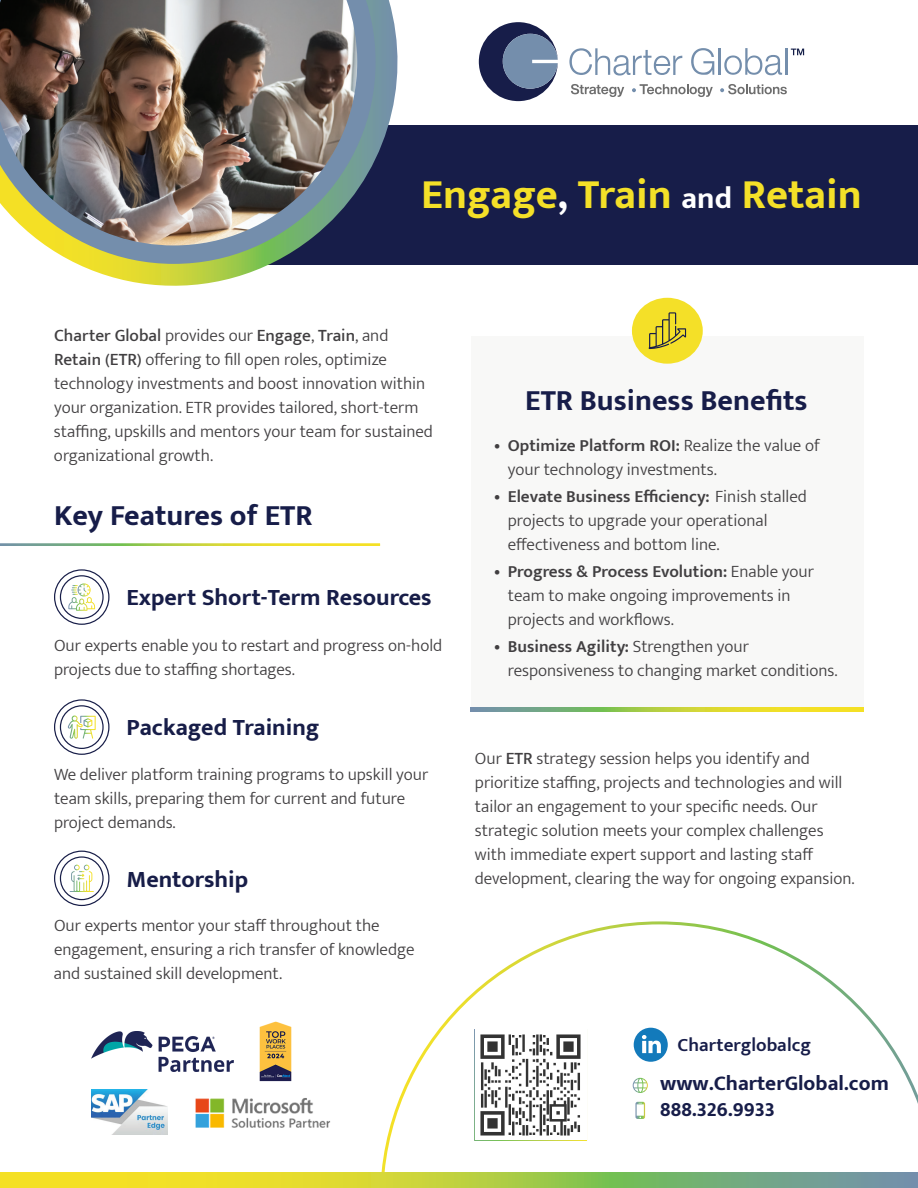
<style>
.page{position:relative;width:918px;height:1188px;background:#fff}
.page>*{position:absolute;margin:0;border:0;box-sizing:border-box;transform-origin:0 0}
.t1{font:700 42.6px "Mukta Mahee";color:#f4e028}
.t2{font:700 30px "Mukta Mahee";color:#171d49}
.t3{font:700 24px "Mukta Mahee";color:#171d48}
.t4{font:700 21.3px/25.5px "Mukta Mahee";color:#171d49}
.t5{font:600 19.05px "Mukta Mahee";color:#171d49}
.t6{font:300 17.25px/24px "Mukta Mahee";color:#413f41}
.s1{color:#fff}
.s2{font-size:30.9px;color:#fff}
.s3{font-weight:500}
.s4{font-weight:600}
</style>
<div class="page">
<svg style="left:380px;top:921px;width:538px;height:252px"></svg>
<img style="left:91px;top:1090px;width:77px;height:45px">
<img style="left:92px;top:1032px;width:141px;height:39px">
<div style="left:208px;top:126px;width:710px;height:139px;background:#171d49"></div>
<svg style="left:77px;top:0;width:336px;height:286px"></svg>
<svg style="left:45px;top:0;width:331px;height:264px"></svg>
<img style="left:0;top:0;width:357px;height:245px">
<svg style="left:569px;top:48px;width:113px;height:28px"></svg>
<svg style="left:691px;top:48px;width:23px;height:27px"></svg>
<hr style="left:719px;top:48px;width:2px;height:27px;background:#748eac">
<svg style="left:724px;top:48px;width:58px;height:27px"></svg>
<hr style="left:785px;top:48px;width:2px;height:27px;background:#748eac">
<svg style="left:479px;top:22px;width:79px;height:79px"></svg>
<div style="left:503px;top:34px;width:55px;height:55px;background:#748eac;border-radius:27px"></div>
<svg style="left:791px;top:49px;width:13px;height:6px"></svg>
<svg style="left:571px;top:84px;width:53px;height:13px"></svg>
<svg style="left:632px;top:84px;width:81px;height:13px"></svg>
<svg style="left:720px;top:84px;width:67px;height:10px"></svg>
<svg style="left:0;top:1173px;width:918px;height:15px;background:#b3c74e"></svg>
<div style="left:54px;top:569px;width:55px;height:56px;border:1px solid #171d48;border-radius:50%"></div>
<div style="left:60px;top:575px;width:44px;height:44px;border:1px solid #171d48;border-radius:50%"></div>
<svg style="left:68px;top:583px;width:27px;height:28px"></svg>
<div style="left:54px;top:699px;width:55px;height:56px;border:1px solid #171d48;border-radius:50%"></div>
<div style="left:60px;top:705px;width:44px;height:44px;border:1px solid #171d48;border-radius:50%"></div>
<svg style="left:68px;top:716px;width:28px;height:23px"></svg>
<div style="left:54px;top:851px;width:55px;height:55px;border:1px solid #171d48;border-radius:50%"></div>
<div style="left:60px;top:856px;width:44px;height:44px;border:1px solid #171d48;border-radius:50%"></div>
<svg style="left:70px;top:865px;width:24px;height:27px"></svg>
<div style="left:471px;top:337px;width:392px;height:374px;background:#f8f8f7"></div>
<div style="left:632px;top:298px;width:71px;height:66px;background:#f4e028;border-radius:50%"></div>
<svg style="left:649px;top:312px;width:37px;height:37px"></svg>
<svg style="left:632px;top:1028px;width:3px;height:4px"></svg>
<svg style="left:635px;top:1102px;width:10px;height:17px"></svg>
<svg style="left:633px;top:1078px;width:15px;height:15px"></svg>
<div style="left:634px;top:1028px;width:34px;height:34px;background:#137abb;border-radius:50%"></div>
<svg style="left:642px;top:1035px;width:19px;height:18px"></svg>
<img style="left:259px;top:1022px;width:33px;height:59px">
<img style="left:195px;top:1098px;width:136px;height:30px">
<svg style="left:474px;top:1029px;width:113px;height:112px"></svg>
<img style="left:477px;top:1031px;width:107px;height:107px">
<svg style="left:471px;top:707px;width:392px;height:4px;background:#b3c74e"></svg>
<h1 class="t1" style="left:421px;top:168px;width:442px">Engage<span class="s1">,</span> Train <span class="s2">and</span> Retain</h1>
<p class="t6" style="left:54px;top:323px;width:380px"><span class="s3">Charter Global</span> provides our <span class="s3">Engage</span>, <span class="s3">Train</span>, and <span class="s3">Retain (ETR)</span> offering to fill open roles, optimize technology investments and boost innovation within your organization. ETR provides tailored, short-term staffing, upskills and mentors your team for sustained organizational growth.</p>
<h2 class="t2" style="left:54px;top:497px;width:260px">Key Features of ETR</h2>
<h3 class="t3" style="left:126px;top:582px;width:307px">Expert Short-Term Resources</h3>
<p class="t6" style="left:54px;top:633px;width:390px">Our experts enable you to restart and progress on-hold projects due to staffing shortages.</p>
<h3 class="t3" style="left:126px;top:712px;width:195px">Packaged Training</h3>
<p class="t6" style="left:54px;top:762px;width:376px">We deliver platform training programs to upskill your team skills, preparing them for current and future project demands.</p>
<h3 class="t3" style="left:126px;top:865px;width:124px">Mentorship</h3>
<p class="t6" style="left:54px;top:913px;width:362px">Our experts mentor your staff throughout the engagement, ensuring a rich transfer of knowledge and sustained skill development.</p>
<h2 class="t2" style="left:525px;top:382px;width:284px">ETR Business Benefits</h2>
<p class="t6" style="left:508px;top:433px;width:313px;text-indent:-14px"><span class="s4">• Optimize Platform ROI:</span> Realize the value of your technology investments.</p>
<p class="t6" style="left:508px;top:484px;width:300px;text-indent:-14px"><span class="s4">• Elevate Business Efficiency:</span> Finish stalled projects to upgrade your operational effectiveness and bottom line.</p>
<p class="t6" style="left:508px;top:559px;width:308px;text-indent:-14px"><span class="s4">• Progress &amp; Process Evolution:</span> Enable your team to make ongoing improvements in projects and workflows.</p>
<p class="t6" style="left:508px;top:634px;width:331px;text-indent:-14px"><span class="s4">• Business Agility:</span> Strengthen your responsiveness to changing market conditions.</p>
<p class="t6" style="left:475px;top:746px;width:381px">Our <span class="s3">ETR</span> strategy session helps you identify and prioritize staffing, projects and technologies and will tailor an engagement to your specific needs. Our strategic solution meets your complex challenges with immediate expert support and lasting staff development, clearing the way for ongoing expansion.</p>
<p class="t5" style="left:678px;top:1033px;width:135px">Charterglobalcg</p>
<p class="t4" style="left:660px;top:1070px;width:230px">www.CharterGlobal.com<br>888.326.9933</p>
</div>
